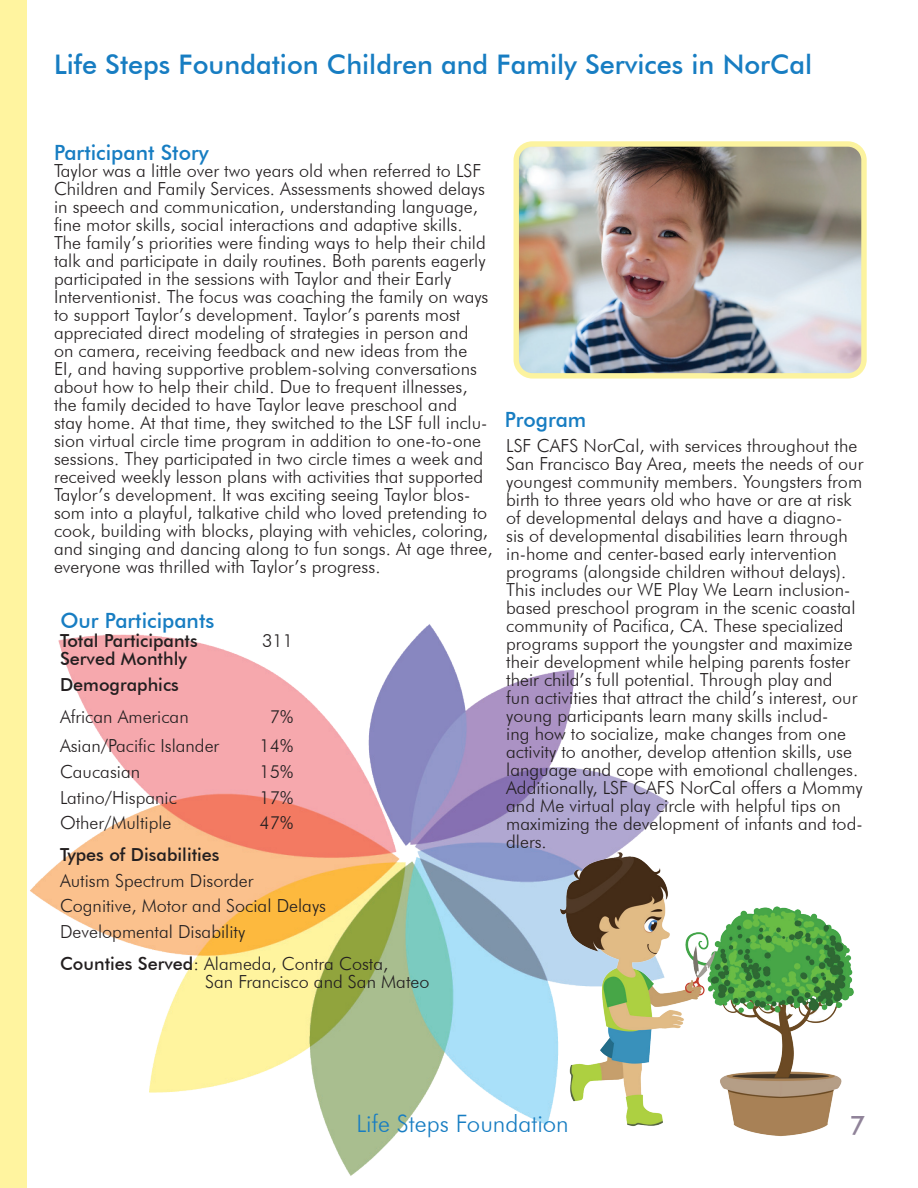
<style>
.page{position:relative;width:918px;height:1188px;background:#fff}
.page>*{position:absolute;margin:0;border:0;box-sizing:border-box;transform-origin:0 0}
.t1{font:500 27px "Futura BT";color:#177dc2}
.t2{font:500 27px "Futura BT";color:#908399}
.t3{font:300 24px "Futura BT";color:#177dc2}
.t4{font:500 21px "Futura BT";color:#177dc2}
.t5{font:300 18px/18px "Futura BT";color:#231f20}
.t6{font:500 18px/18px "Futura BT";color:#231f20}
.s1{font-weight:500}
</style>
<div class="page">
<div style="left:0;top:0;width:27px;height:1188px;background:#fff49f"></div>
<img style="left:30px;top:624px;width:639px;height:552px">
<img style="left:520px;top:147px;width:341px;height:226px">
<div style="left:514px;top:141px;width:353px;height:238px;border:5px solid #fcf39f;border-radius:16px"></div>
<img style="left:540px;top:837px;width:314px;height:315px">
<p class="t1" style="left:54px;top:48px;width:760px">Life Steps Foundation Children and Family Services in NorCal</p>
<p class="t4" style="left:54px;top:140px;width:156px">Participant Story</p>
<p class="t5" style="left:54px;top:162px;width:440px">Taylor was a little over two years old when referred to LSF Children and Family Services. Assessments showed delays in speech and communication, understanding language, fine motor skills, social interactions and adaptive skills.<br>The family’s priorities were finding ways to help their child talk and participate in daily routines. Both parents eagerly participated in the sessions with Taylor and their Early Interventionist. The focus was coaching the family on ways to support Taylor’s development. Taylor’s parents most appreciated direct modeling of strategies in person and<br>on camera, receiving feedback and new ideas from the<br>EI, and having supportive problem-solving conversations about how to help their child. Due to frequent illnesses, the family decided to have Taylor leave preschool and<br>stay home. At that time, they switched to the LSF full inclu&shy;sion virtual circle time program in addition to one-to-one sessions. They participated in two circle times a week and received weekly lesson plans with activities that supported Taylor’s development. It was exciting seeing Taylor blos&shy;som into a playful, talkative child who loved pretending to cook, building with blocks, playing with vehicles, coloring, and singing and dancing along to fun songs. At age three, everyone was thrilled with Taylor’s progress.</p>
<p class="t4" style="left:60px;top:607px;width:155px">Our Participants</p>
<p class="t6" style="left:60px;top:632px;width:139px">Total Participants<br>Served Monthly</p>
<p class="t5" style="left:262px;top:632px;width:33px">311</p>
<p class="t6" style="left:60px;top:675px;width:120px">Demographics</p>
<p class="t5" style="left:60px;top:708px;width:130px">African American</p>
<p class="t5" style="left:270px;top:708px;width:25px">7%</p>
<p class="t5" style="left:60px;top:737px;width:161px">Asian/Pacific Islander</p>
<p class="t5" style="left:259px;top:737px;width:35px">14%</p>
<p class="t5" style="left:60px;top:762px;width:82px">Caucasian</p>
<p class="t5" style="left:259px;top:762px;width:35px">15%</p>
<p class="t5" style="left:60px;top:788px;width:118px">Latino/Hispanic</p>
<p class="t5" style="left:259px;top:788px;width:35px">17%</p>
<p class="t5" style="left:60px;top:814px;width:113px">Other/Multiple</p>
<p class="t5" style="left:259px;top:814px;width:35px">47%</p>
<p class="t6" style="left:60px;top:845px;width:161px">Types of Disabilities</p>
<p class="t5" style="left:60px;top:871px;width:195px">Autism Spectrum Disorder</p>
<p class="t5" style="left:60px;top:897px;width:268px">Cognitive, Motor and Social Delays</p>
<p class="t5" style="left:60px;top:922px;width:187px">Developmental Disability</p>
<p class="t5" style="left:60px;top:954px;width:330px"><span class="s1">Counties Served</span>: Alameda, Contra Costa,</p>
<p class="t5" style="left:205px;top:972px;width:226px">San Francisco and San Mateo</p>
<p class="t4" style="left:505px;top:407px;width:83px">Program</p>
<p class="t5" style="left:506px;top:437px;width:359px">LSF CAFS NorCal, with services throughout the San Francisco Bay Area, meets the needs of our youngest community members. Youngsters from birth to three years old who have or are at risk of developmental delays and have a diagno&shy;sis of developmental disabilities learn through in-home and center-based early intervention programs (alongside children without delays).<br>This includes our WE Play We Learn inclusion&shy;based preschool program in the scenic coastal community of Pacifica, CA. These specialized programs support the youngster and maximize their development while helping parents foster their child’s full potential. Through play and<br>fun activities that attract the child’s interest, our young participants learn many skills includ-<br>ing how to socialize, make changes from one activity to another, develop attention skills, use language and cope with emotional challenges.<br>Additionally, LSF CAFS NorCal offers a Mommy and Me virtual play circle with helpful tips on maximizing the development of infants and tod&shy;dlers.</p>
<p class="t3" style="left:356px;top:1109px;width:214px">Life Steps Foundation</p>
<p class="t2" style="left:849px;top:1109px;width:18px">7</p>
</div>
